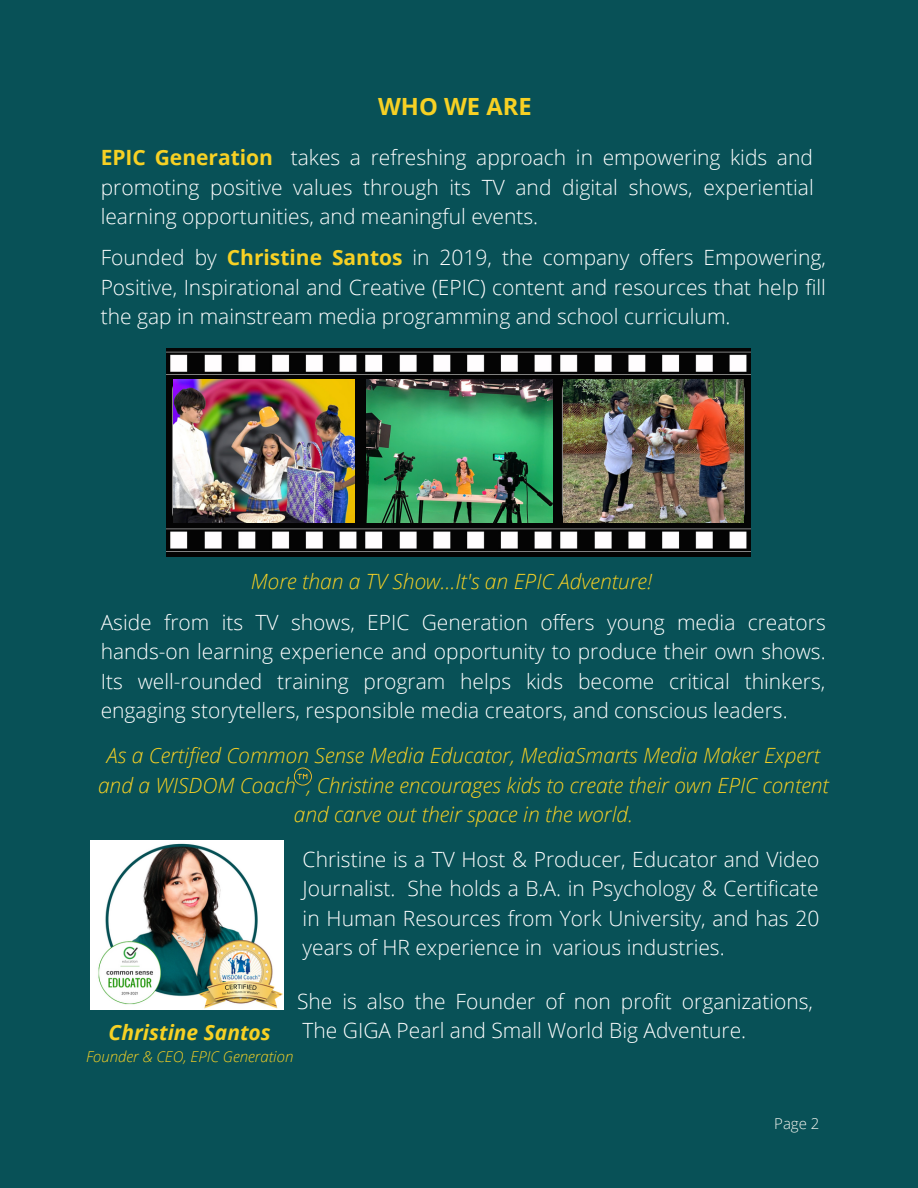
<style>
.page{position:relative;width:918px;height:1188px;background:#085157}
.page>*{position:absolute;margin:0;border:0;box-sizing:border-box;transform-origin:0 0}
.t1{font:700 23.7px "Open Sans";color:#f7d124}
.t2{font:300 21px/29.2px "Open Sans";color:#fff;text-align:justify}
.t3{font:italic 300 21px/29.2px "Open Sans";color:#f7d124;text-align:center}
.t4{font:italic 700 21px "Open Sans";color:#f7d124}
.t5{font:italic 300 15px "Open Sans";color:#f7d124}
.t6{font:300 15px "Open Sans";color:#f5f5ef}
.s1{font-weight:700;color:#f7d124}
</style>
<div class="page">
<img style="left:167px;top:349px;width:584px;height:208px">
<img style="left:563px;top:380px;width:180px;height:143px">
<img style="left:174px;top:380px;width:181px;height:143px">
<img style="left:366px;top:380px;width:187px;height:143px">
<img style="left:90px;top:840px;width:194px;height:169px">
<svg style="left:294px;top:768px;width:18px;height:18px"></svg>
<p class="t1" style="left:378px;top:90px;width:155px">WHO WE ARE</p>
<p class="t2" style="left:101px;top:143px;width:715px"><span class="s1">EPIC Generation</span> takes a refreshing approach in empowering kids and promoting positive values through its TV and digital shows, experiential learning opportunities, and meaningful events.</p>
<p class="t2" style="left:101px;top:243px;width:727px">Founded by <span class="s1">Christine Santos</span> in 2019, the company offers Empowering, Positive, Inspirational and Creative (EPIC) content and resources that help fill the gap in mainstream media programming and school curriculum.</p>
<p class="t3" style="left:251px;top:566px;width:403px">More than a TV Show...It's an EPIC Adventure!</p>
<p class="t2" style="left:101px;top:607px;width:727px">Aside from its TV shows, EPIC Generation offers young media creators hands-on learning experience and opportunity to produce their own shows.<br>Its well-rounded training program helps kids become critical thinkers, engaging storytellers, responsible media creators, and conscious leaders.</p>
<p class="t3" style="left:98px;top:741px;width:732px">As a Certified Common Sense Media Educator, MediaSmarts Media Maker Expert and a WISDOM Coach , Christine encourages kids to create their own EPIC content and carve out their space in the world.</p>
<p class="t2" style="left:303px;top:844px;width:518px">Christine is a TV Host &amp; Producer, Educator and Video Journalist. She holds a B.A. in Psychology &amp; Certificate in Human Resources from York University, and has 20 years of HR experience in various industries.</p>
<p class="t2" style="left:297px;top:986px;width:517px">She is also the Founder of non profit organizations,<br>The GIGA Pearl and Small World Big Adventure.</p>
<p class="t4" style="left:109px;top:1017px;width:164px">Christine Santos</p>
<p class="t5" style="left:86px;top:1046px;width:209px">Founder &amp; CEO, EPIC Generation</p>
<p class="t6" style="left:774px;top:1113px;width:47px">Page 2</p>
</div>
